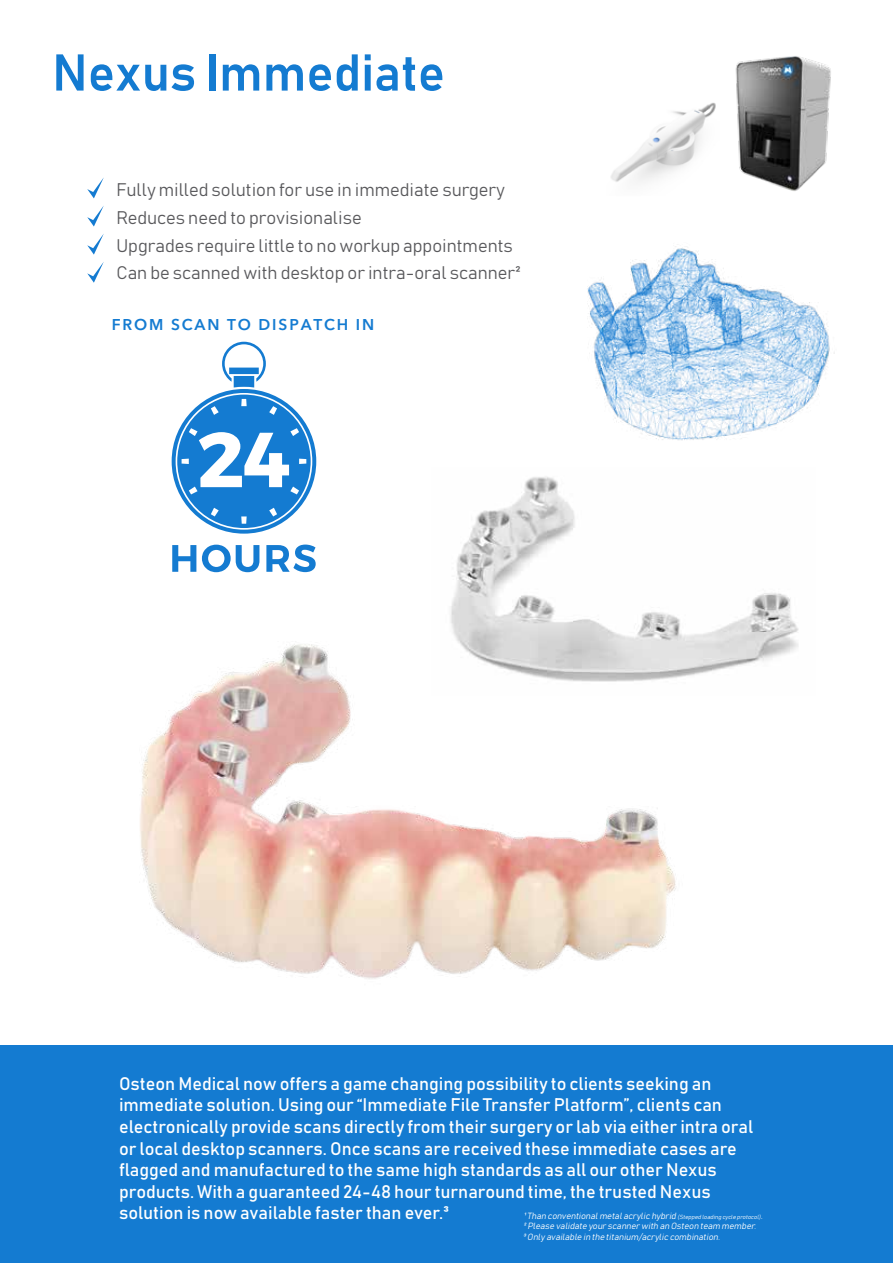
<style>
.page{position:relative;width:893px;height:1263px;background:#fff}
.page>*{position:absolute;margin:0;border:0;box-sizing:border-box;transform-origin:0 0}
.t1{font:51px "Bahnschrift 600 100";color:#147bd1}
.t2{font:18px/21.6px "Bahnschrift 400 100";color:#fff}
.t3{font:18px/27.6px "Bahnschrift 300 100";color:#59595c}
.t4{font:600 15.6px "Avenir Next LT Pro";letter-spacing:.12em;color:#147bd1}
.t5{font:italic 8.85px/10.6px "Bahnschrift 300 100";color:#fff}
.s1{font-size:5.85px}
</style>
<div class="page">
<div style="left:0;top:1045px;width:893px;height:218px;background:#147bd1"></div>
<img style="left:140px;top:644px;width:536px;height:335px">
<img style="left:432px;top:476px;width:367px;height:219px">
<img style="left:587px;top:246px;width:248px;height:195px">
<svg style="left:87px;top:177px;width:17px;height:21px"></svg>
<svg style="left:87px;top:234px;width:17px;height:21px"></svg>
<svg style="left:87px;top:206px;width:17px;height:21px"></svg>
<svg style="left:87px;top:262px;width:17px;height:21px"></svg>
<svg style="left:172px;top:544px;width:144px;height:28px"></svg>
<svg style="left:172px;top:342px;width:144px;height:192px"></svg>
<img style="left:735px;top:56px;width:96px;height:135px">
<img style="left:611px;top:102px;width:105px;height:80px">
<h1 class="t1" style="left:52px;top:40px;width:394px">Nexus Immediate</h1>
<p class="t3" style="left:117px;top:176px;width:406px">Fully milled solution for use in immediate surgery Reduces need to provisionalise<br>Upgrades require little to no workup appointments Can be scanned with desktop or intra-oral scanner²</p>
<p class="t4" style="left:112px;top:315px;width:264px">FROM SCAN TO DISPATCH IN</p>
<p class="t2" style="left:119px;top:1072px;width:636px">Osteon Medical now offers a game changing possibility to clients seeking an immediate solution. Using our “Immediate File Transfer Platform”, clients can electronically provide scans directly from their surgery or lab via either intra oral or local desktop scanners. Once scans are received these immediate cases are flagged and manufactured to the same high standards as all our other Nexus products. With a guaranteed 24-48 hour turnaround time, the trusted Nexus solution is now available faster than ever.³</p>
<p class="t5" style="left:523px;top:1210px;width:243px">¹Than conventionalmetalacrylic hybrid <span class="s1">(Stepped loading cycle protocol)</span>.<br>²Please validate your scanner with an Osteon team member.<br>³Only available in the titanium/acrylic combination.</p>
</div>
